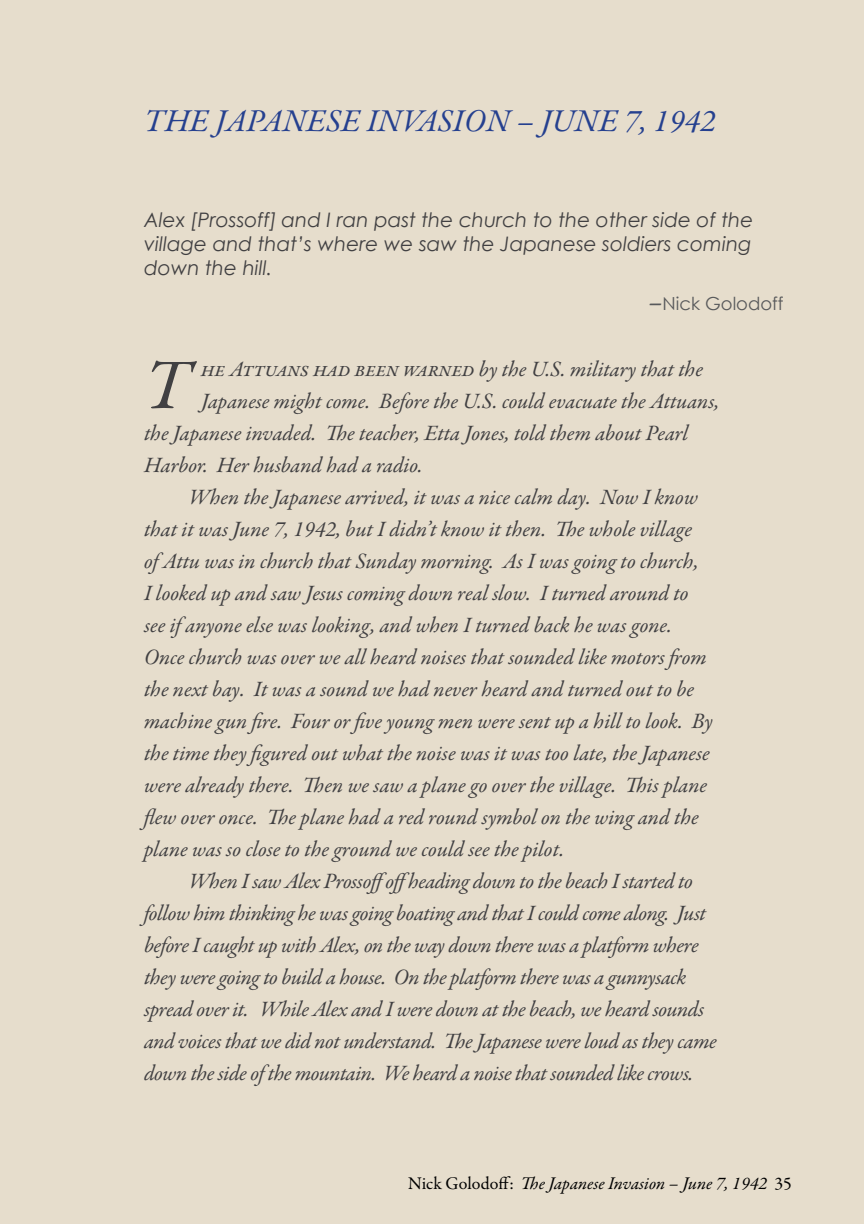
<style>
.page{position:relative;width:864px;height:1224px;background:#e6ddcc}
.page>*{position:absolute;margin:0;border:0;box-sizing:border-box;transform-origin:0 0}
.t1{font:italic 71.4px "Garamond Premr Pro";color:#414042}
.t2{font:italic 32px "Garamond Premr Pro";letter-spacing:.005em;color:#25408f}
.t3{font:italic 22px/32px "Garamond Premr Pro";letter-spacing:-.005em;color:#414042}
.t4{font:italic 22px "Garamond Premr Pro";letter-spacing:.02em;color:#414042}
.t5{font:italic 20px/24px "Century Gothic";color:#414042;text-align:justify}
.t6{font:italic 18px "Garamond Premr Pro";letter-spacing:-.005em;color:#000}
.t7{font:18px "Century Gothic";color:#58595b}
.s1{font-family:"Garamond Premr Pro";font-weight:600;font-style:italic;font-size:26px}
.s2{font-style:normal}
</style>
<div class="page">
<h1 class="t2" style="left:144px;top:101px;width:573px">THE JAPANESE INVASION – JUNE 7, 1942</h1>
<p class="t5" style="left:144px;top:208px;width:611px">Alex [Prossoff] and I ran past the church to the other side of the village and that’s where we saw the Japanese soldiers coming down the hill.</p>
<p class="t7" style="left:648px;top:293px;width:137px"><span class="s1">–</span>Nick Golodoff</p>
<h1 class="t1" style="left:144px;top:340px;width:48px">T</h1>
<p class="t4" style="left:201px;top:355px;width:503px">he Att uans had been warned by the U.S. military that the</p>
<p class="t3" style="left:201px;top:386px;width:521px">Japanese might come. Before the U.S. could evacuate the Attuans,</p>
<p class="t3" style="left:144px;top:418px;width:546px">the Japanese invaded. The teacher, Etta Jones, told them about Pearl</p>
<p class="t3" style="left:144px;top:450px;width:280px">Harbor. Her husband had a radio.</p>
<p class="t3" style="left:144px;top:482px;width:572px;text-indent:45px">When the Japanese arrived, it was a nice calm day. Now I know that it was June 7, 1942, but I didn’t know it then. The whole village ofAttu was in church that Sunday morning. As I was going to church,<br>I looked up and saw Jesus coming down real slow. I turned around to see ifanyone else was looking, and when I turned back he was gone.<br>Once church was over we all heard noises that sounded like motors from the next bay. It was a sound we had never heard and turned out to be machine gun fire. Four or five young men were sent up a hill to look. By the time they figured out what the noise was it was too late, the Japanese were already there. Then we saw a plane go over the village. This plane flew over once. The plane had a red round symbol on the wing and the plane was so close to the ground we could see the pilot.</p>
<p class="t3" style="left:144px;top:866px;width:574px;text-indent:45px">When I saw Alex Prossoffoffheading down to the beach I started to follow him thinking he was going boating and that I could come along. Just before I caught up with Alex, on the way down there was a platform where they were going to build a house. On the platform there was a gunnysack spread over it. While Alex and I were down at the beach, we heard sounds and voices that we did not understand. The Japanese were loud as they came down the side ofthe mountain. We heard a noise that sounded like crows.</p>
<p class="t6" style="left:408px;top:1172px;width:385px"><span class="s2">Nick Golodoff:</span> The Japanese Invasion – June 7, 1942 <span class="s2">35</span></p>
</div>
